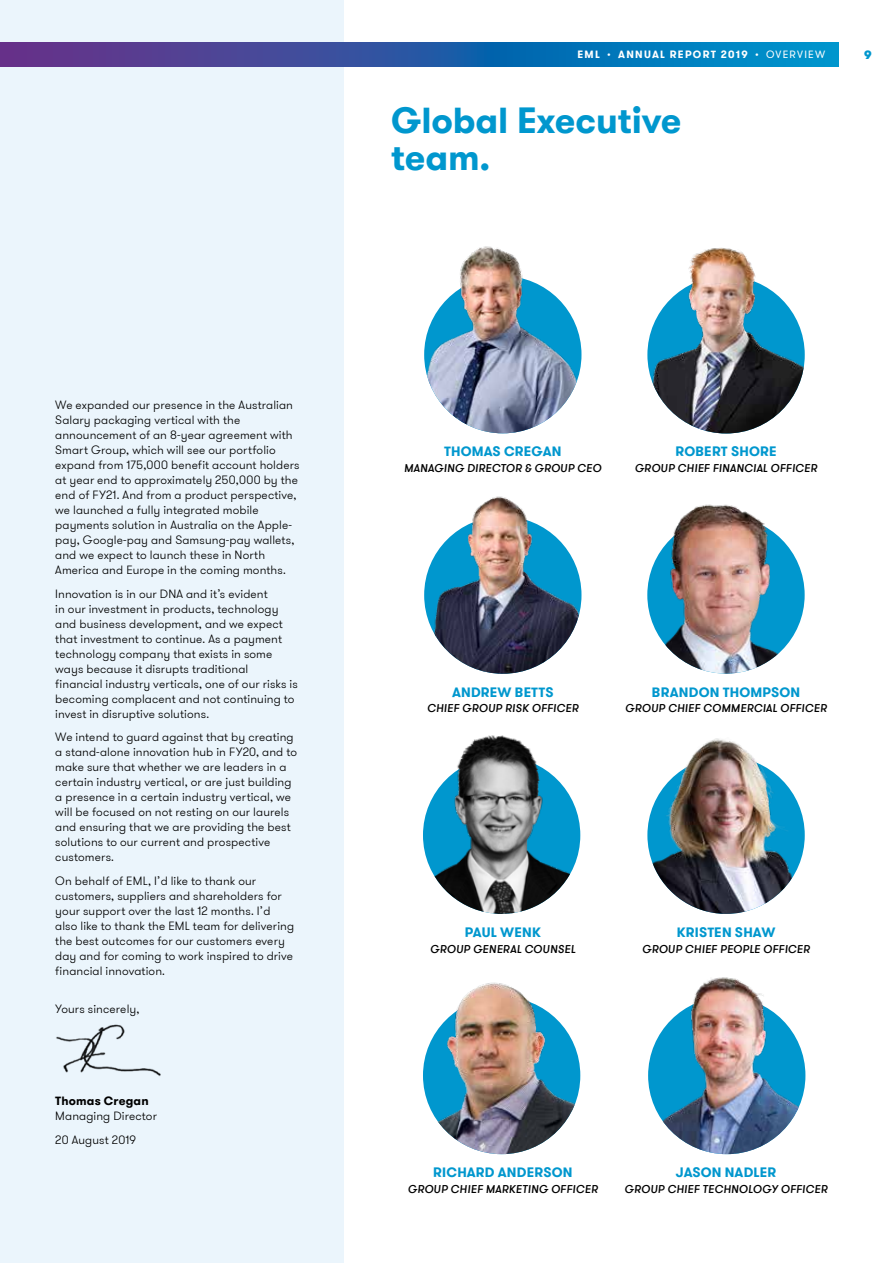
<style>
.page{position:relative;width:893px;height:1263px;background:#fff}
.page>*{position:absolute;margin:0;border:0;box-sizing:border-box;transform-origin:0 0}
.t1{font:700 36px/37.5px "GT Walsheim Pro";letter-spacing:-.005em;color:#0097ce}
.t2{font:700 13.5px "GT Walsheim Pro";letter-spacing:.015em;color:#0097ce}
.t3{font:300 12px/15px "GT Walsheim Pro";letter-spacing:.01em;color:#000}
.t4{font:700 12px "GT Walsheim Pro";letter-spacing:.015em;color:#000}
.t5{font:900 12px "GT Walsheim Pro";color:#0097ce}
.t6{font:italic 500 11.25px "GT Walsheim Pro";letter-spacing:.02em;color:#000}
.t7{font:700 10.5px "GT Walsheim Pro";letter-spacing:.125em;color:#fff}
.t8{font:10.5px "GT Walsheim Pro";letter-spacing:.12em;color:#fff}
.s1{font-weight:500}
</style>
<div class="page">
<div style="left:0;top:0;width:343px;height:1263px;background:#ebf5fc"></div>
<img style="left:424px;top:813px;width:155px;height:101px">
<img style="left:424px;top:276px;width:157px;height:157px;border-radius:79px">
<img style="left:443px;top:246px;width:115px;height:87px">
<img style="left:423px;top:997px;width:157px;height:157px;border-radius:79px">
<img style="left:426px;top:982px;width:152px;height:72px">
<img style="left:648px;top:997px;width:157px;height:157px;border-radius:79px">
<img style="left:651px;top:977px;width:152px;height:77px">
<img style="left:647px;top:276px;width:158px;height:157px;border-radius:79px">
<img style="left:658px;top:247px;width:136px;height:108px">
<img style="left:424px;top:516px;width:157px;height:158px;border-radius:79px">
<img style="left:432px;top:496px;width:136px;height:79px">
<img style="left:56px;top:1024px;width:105px;height:52px">
<img style="left:651px;top:803px;width:154px;height:111px">
<img style="left:651px;top:738px;width:147px;height:87px">
<img style="left:647px;top:545px;width:154px;height:129px">
<img style="left:665px;top:504px;width:136px;height:70px">
<img style="left:426px;top:735px;width:151px;height:78px">
<svg style="left:0;top:43px;width:838px;height:23px;background:#285da7"></svg>
<p class="t3" style="left:55px;top:398px;width:246px">We expanded our presence in the Australian Salary packaging vertical with the announcement of an 8-year agreement with Smart Group, which will see our portfolio expand from 175,000 benefit account holders at year end to approximately 250,000 by the end of FY21. And from a product perspective, we launched a fully integrated mobile payments solution in Australia on the Apple&shy;pay, Google-pay and Samsung-pay wallets, and we expect to launch these in North America and Europe in the coming months.</p>
<p class="t3" style="left:55px;top:586px;width:244px">Innovation is in our DNA and it’s evident<br>in our investment in products, technology and business development, and we expect that investment to continue. As a payment technology company that exists in some ways because it disrupts traditional financial industry verticals, one of our risks is becoming complacent and not continuing to invest in disruptive solutions.</p>
<p class="t3" style="left:55px;top:730px;width:243px">We intend to guard against that by creating a stand-alone innovation hub in FY20, and to make sure that whether we are leaders in a certain industry vertical, or are just building a presence in a certain industry vertical, we will be focused on not resting on our laurels and ensuring that we are providing the best solutions to our current and prospective customers.</p>
<p class="t3" style="left:55px;top:873px;width:240px">On behalf of EML, I’d like to thank our customers, suppliers and shareholders for your support over the last 12 months. I’d also like to thank the EML team for delivering the best outcomes for our customers every day and for coming to work inspired to drive financial innovation.</p>
<p class="t3" style="left:55px;top:1002px;width:86px">Yours sincerely,</p>
<p class="t4" style="left:55px;top:1093px;width:95px">Thomas Cregan</p>
<p class="t3" style="left:55px;top:1104px;width:103px;line-height:23.5px">Managing Director<br>20 August 2019</p>
<p class="t8" style="left:755px;top:48px;width:72px"><span class="s1">•</span> OVERVIEW</p>
<p class="t5" style="left:864px;top:46px;width:9px">9</p>
<p class="t7" style="left:577px;top:48px;width:172px">EML <span class="s1">•</span> ANNUAL REPORT 2019</p>
<p class="t7" style="left:655px;top:48px;width:172px">EML <span class="s1">•</span> ANNUAL REPORT 2019</p>
<h1 class="t1" style="left:391px;top:102px;width:292px">Global Executive team.</h1>
<p class="t2" style="left:444px;top:443px;width:119px">THOMAS CREGAN</p>
<p class="t6" style="left:404px;top:461px;width:199px">MANAGING DIRECTOR &amp; GROUP CEO</p>
<p class="t2" style="left:675px;top:443px;width:103px">ROBERT SHORE</p>
<p class="t6" style="left:635px;top:461px;width:184px">GROUP CHIEF FINANCIAL OFFICER</p>
<p class="t2" style="left:452px;top:683px;width:103px">ANDREW BETTS</p>
<p class="t6" style="left:427px;top:701px;width:153px">CHIEF GROUP RISK OFFICER</p>
<p class="t2" style="left:652px;top:683px;width:150px">BRANDON THOMPSON</p>
<p class="t6" style="left:625px;top:701px;width:203px">GROUP CHIEF COMMERCIAL OFFICER</p>
<p class="t2" style="left:465px;top:923px;width:78px">PAUL WENK</p>
<p class="t6" style="left:430px;top:941px;width:147px">GROUP GENERAL COUNSEL</p>
<p class="t2" style="left:677px;top:923px;width:100px">KRISTEN SHAW</p>
<p class="t6" style="left:642px;top:941px;width:169px">GROUP CHIEF PEOPLE OFFICER</p>
<p class="t2" style="left:433px;top:1164px;width:141px">RICHARD ANDERSON</p>
<p class="t6" style="left:408px;top:1182px;width:192px">GROUP CHIEF MARKETING OFFICER</p>
<p class="t2" style="left:676px;top:1164px;width:102px">JASON NADLER</p>
<p class="t6" style="left:625px;top:1182px;width:205px">GROUP CHIEF TECHNOLOGY OFFICER</p>
</div>
